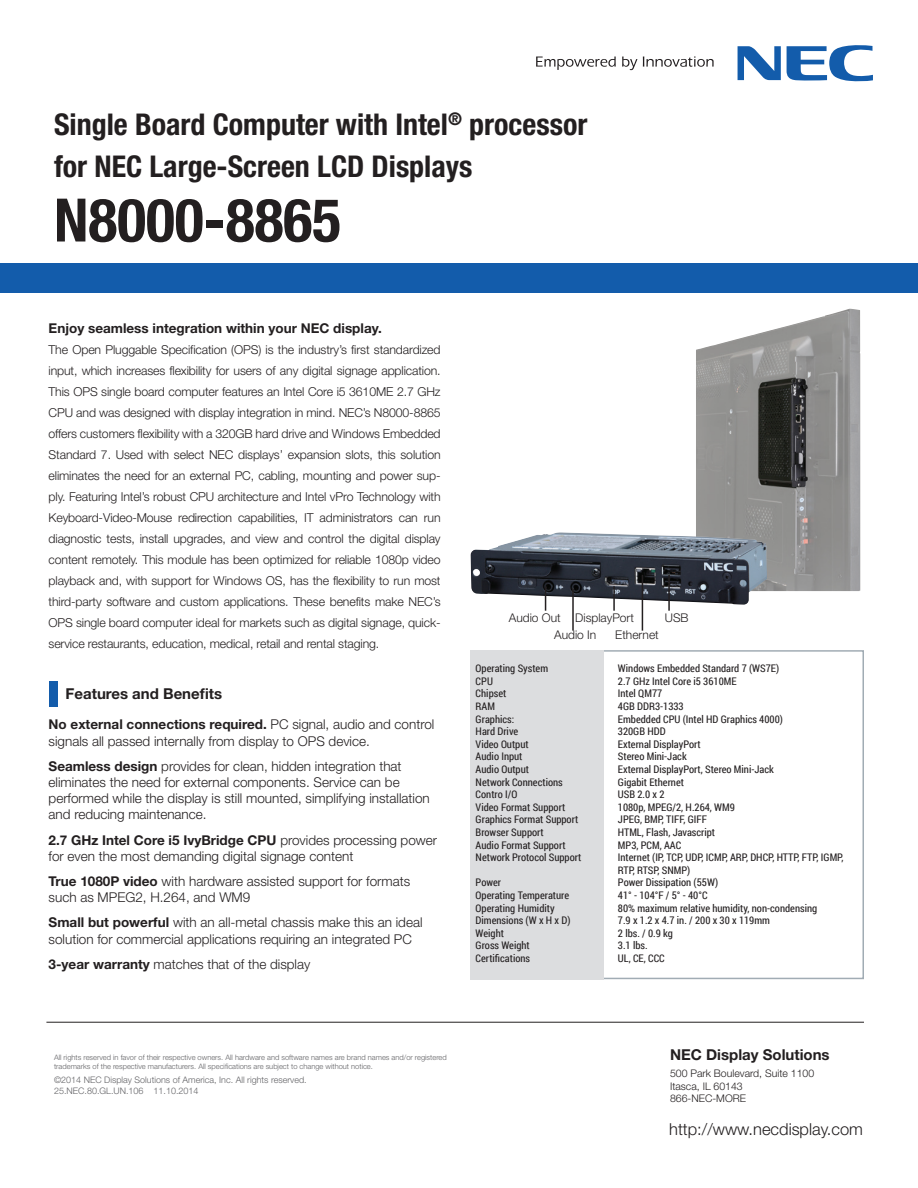
<style>
.page{position:relative;width:918px;height:1188px;background:#fff}
.page>*{position:absolute;margin:0;border:0;box-sizing:border-box;transform-origin:0 0}
.t1{font:700 condensed 60px "Helvetica Neue LT Std";color:#231f20}
.t2{font:700 condensed 30px/42px "Helvetica Neue LT Std";color:#231f20}
.t3{font:300 16.5px "Helvetica Neue LT Pro";color:#231f20}
.t4{font:700 15px "Helvetica Neue LT Std";color:#231f20}
.t5{font:300 13.5px/16.2px "Helvetica Neue LT Std";color:#231f20}
.t6{font:700 13.5px "Helvetica Neue LT Std";color:#231f20}
.t7{font:300 12.3px/21px "Helvetica Neue LT Std";letter-spacing:-.01em;color:#231f20;text-align:justify}
.t8{font:300 12px "Helvetica Neue LT Std";color:#231f20}
.t9{font:10.5px/12.6px "Roboto Condensed";color:#231f20}
.t10{font:300 10.5px/12.6px "Helvetica Neue LT Std";color:#231f20}
.t11{font:300 9px/10.8px "Helvetica Neue LT Std";color:#636366}
.t12{font:300 7.5px/9px "Helvetica Neue LT Std";color:#636366}
.s1{font-weight:700}
</style>
<div class="page">
<div style="left:0;top:263px;width:918px;height:30px;background:#135cab"></div>
<svg style="left:536px;top:57px;width:80px;height:13px"></svg>
<svg style="left:622px;top:57px;width:15px;height:13px"></svg>
<svg style="left:643px;top:57px;width:71px;height:10px"></svg>
<svg style="left:738px;top:46px;width:43px;height:34px"></svg>
<svg style="left:787px;top:45px;width:86px;height:36px"></svg>
<div style="left:50px;top:681px;width:8px;height:26px;background:#135cab"></div>
<div style="left:574px;top:650px;width:290px;height:329px;border:2px solid #a1acb4"></div>
<div style="left:470px;top:650px;width:134px;height:329px;background:#dcdddf"></div>
<img style="left:696px;top:309px;width:164px;height:282px">
<img style="left:471px;top:532px;width:296px;height:73px">
<hr style="left:572px;top:588px;width:2px;height:43px;background:#231f20">
<hr style="left:668px;top:575px;width:2px;height:36px;background:#231f20">
<hr style="left:613px;top:586px;width:2px;height:25px;background:#231f20">
<svg style="left:545px;top:586px;width:1px;height:25px"></svg>
<hr style="left:642px;top:575px;width:1px;height:56px;background:#231f20">
<hr style="left:46px;top:1022px;width:818px;height:1px;background:#231f20">
<h2 class="t2" style="left:54px;top:103px;width:535px">Single Board Computer with Intel<sup>®</sup> processor for NEC Large-Screen LCD Displays</h2>
<h1 class="t1" style="left:54px;top:184px;width:289px">N8000-8865</h1>
<p class="t6" style="left:49px;top:319px;width:335px">Enjoy seamless integration within your NEC display.</p>
<p class="t7" style="left:49px;top:338px;width:394px">The Open Pluggable Specification (OPS) is the industry’s first standardized input, which increases flexibility for users of any digital signage application.<br>This OPS single board computer features an Intel Core i5 3610ME 2.7 GHz CPU and was designed with display integration in mind. NEC’s N8000-8865 offers customers flexibility with a 320GB hard drive and Windows Embedded Standard 7. Used with select NEC displays’ expansion slots, this solution eliminates the need for an external PC, cabling, mounting and power sup&shy;ply. Featuring Intel’s robust CPU architecture and Intel vPro Technology with Keyboard-Video-Mouse redirection capabilities, IT administrators can run diagnostic tests, install upgrades, and view and control the digital display content remotely. This module has been optimized for reliable 1080p video playback and, with support for Windows OS, has the flexibility to run most third-party software and custom applications. These benefits make NEC’s OPS single board computer ideal for markets such as digital signage, quick&shy;service restaurants, education, medical, retail and rental staging.</p>
<p class="t4" style="left:66px;top:684px;width:158px">Features and Benefits</p>
<p class="t5" style="left:49px;top:716px;width:387px"><span class="s1">No external connections required.</span> PC signal, audio and control signals all passed internally from display to OPS device.</p>
<p class="t5" style="left:49px;top:758px;width:383px"><span class="s1">Seamless design</span> provides for clean, hidden integration that eliminates the need for external components. Service can be performed while the display is still mounted, simplifying installation and reducing maintenance.</p>
<p class="t5" style="left:49px;top:831px;width:390px"><span class="s1">2.7 GHz Intel Core i5 IvyBridge CPU</span> provides processing power for even the most demanding digital signage content</p>
<p class="t5" style="left:49px;top:873px;width:363px"><span class="s1">True 1080P video</span> with hardware assisted support for formats such as MPEG2, H.264, and WM9</p>
<p class="t5" style="left:49px;top:914px;width:375px"><span class="s1">Small but powerful</span> with an all-metal chassis make this an ideal solution for commercial applications requiring an integrated PC</p>
<p class="t5" style="left:49px;top:956px;width:263px"><span class="s1">3-year warranty</span> matches that of the display</p>
<p class="t8" style="left:509px;top:610px;width:127px">Audio Out DisplayPort</p>
<p class="t8" style="left:665px;top:610px;width:25px">USB</p>
<p class="t8" style="left:554px;top:628px;width:44px">Audio In</p>
<p class="t8" style="left:615px;top:628px;width:45px">Ethernet</p>
<p class="t9" style="left:476px;top:662px;width:107px">Operating System<br>CPU<br>Chipset<br>RAM<br>Graphics:<br>Hard Drive<br>Video Output<br>Audio Input<br>Audio Output<br>Network Connections<br>Contro I/O<br>Video Format Support<br>Graphics Format Support<br>Browser Support<br>Audio Format Support<br>Network Protocol Support</p>
<p class="t9" style="left:476px;top:876px;width:96px">Power<br>Operating Temperature<br>Operating Humidity<br>Dimensions (W x H x D)<br>Weight<br>Gross Weight<br>Certifications</p>
<p class="t9" style="left:618px;top:662px;width:227px">Windows Embedded Standard 7 (WS7E)<br>2.7 GHz Intel Core i5 3610ME<br>Intel QM77<br>4GB DDR3-1333<br>Embedded CPU (Intel HD Graphics 4000)<br>320GB HDD<br>External DisplayPort<br>Stereo Mini-Jack<br>External DisplayPort, Stereo Mini-Jack<br>Gigabit Ethernet<br>USB 2.0 x 2<br>1080p, MPEG/2, H.264, WM9<br>JPEG, BMP, TIFF, GIFF<br>HTML, Flash, Javascript<br>MP3, PCM, AAC<br>Internet (IP, TCP, UDP, ICMP, ARP, DHCP, HTTP, FTP, IGMP,<br>RTP, RTSP, SNMP)<br>Power Dissipation (55W)<br>41° - 104°F / 5° - 40°C<br>80% maximum relative humidity, non-condensing<br>7.9 x 1.2 x 4.7 in. / 200 x 30 x 119mm<br>2 lbs. / 0.9 kg<br>3.1 lbs.<br>UL, CE, CCC</p>
<p class="t12" style="left:54px;top:1053px;width:394px">All rights reserved in favor of their respective owners. All hardware and software names are brand names and/or registered trademarks of the respective manufacturers. All specifications are subject to change without notice.</p>
<p class="t11" style="left:54px;top:1074px;width:254px">©2014 NEC Display Solutions of America, Inc. All rights reserved.<br>25.NEC.80.GL.UN.106 11.10.2014</p>
<p class="t4" style="left:670px;top:1045px;width:161px">NEC Display Solutions</p>
<p class="t10" style="left:670px;top:1067px;width:146px">500 Park Boulevard, Suite 1100<br>Itasca, IL 60143<br>866-NEC-MORE</p>
<h3 class="t3" style="left:669px;top:1119px;width:195px">http://www.necdisplay.com</h3>
</div>
